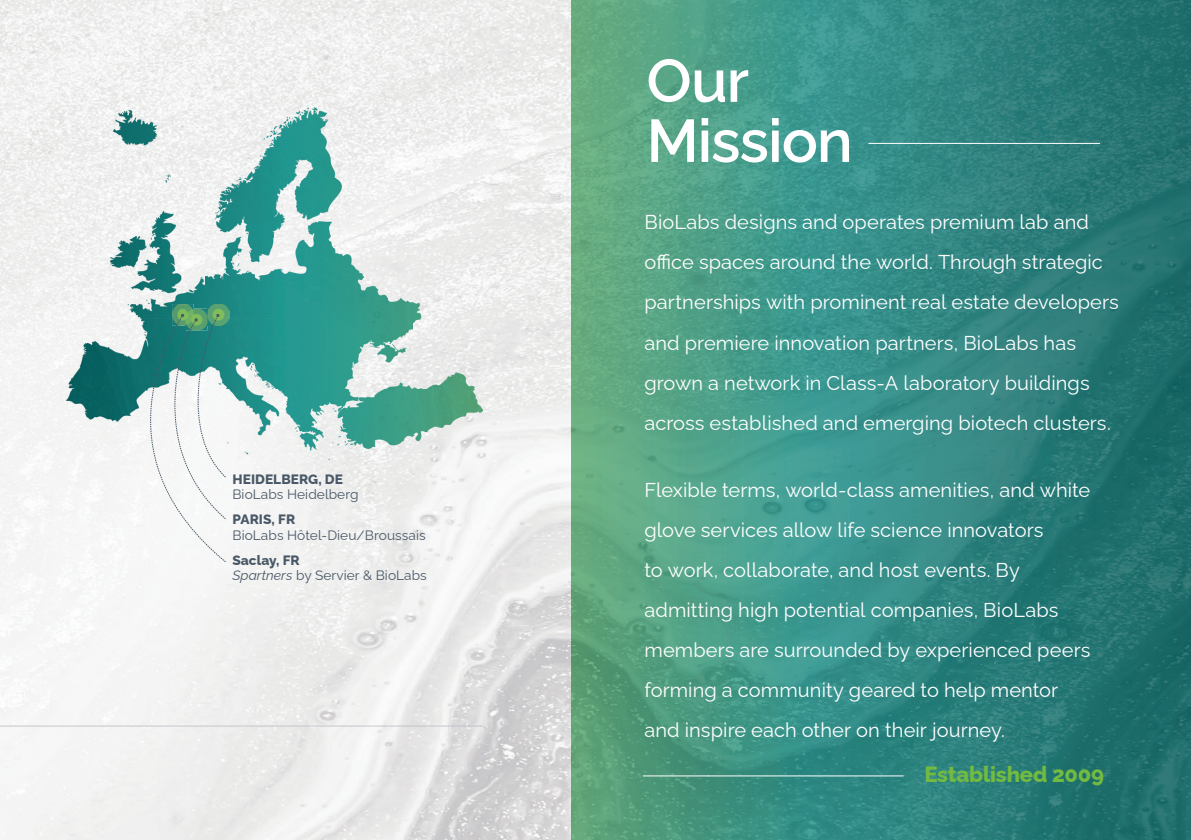
<style>
.page{position:relative;width:1191px;height:840px;background:#fff}
.page>*{position:absolute;margin:0;border:0;box-sizing:border-box;transform-origin:0 0}
.t1{font:600 60px/60px "Raleway";letter-spacing:-.015em;color:#fff}
.t2{font:800 22px "Raleway";letter-spacing:-.01em;color:#72ba40}
.t3{font:20px/40px "Raleway";letter-spacing:.005em;color:#fff}
.t4{font:13.6px/15.6px "Raleway";letter-spacing:.005em;color:#495867}
.t5{font:800 13.6px "Raleway";letter-spacing:.005em;color:#495867}
.s1{font-weight:800}
.s2{font-style:italic}
</style>
<div class="page">
<img style="left:0;top:0;width:1191px;height:839px">
<hr style="left:868px;top:143px;width:231px;height:1px;background:#fff">
<hr style="left:643px;top:775px;width:260px;height:1px;background:#fff">
<img style="left:66px;top:108px;width:416px;height:351px">
<img style="left:208px;top:304px;width:21px;height:21px">
<img style="left:172px;top:304px;width:21px;height:9px">
<img style="left:193px;top:308px;width:14px;height:5px">
<img style="left:186px;top:308px;width:7px;height:5px">
<svg style="left:103px;top:313px;width:123px;height:249px"></svg>
<img style="left:0;top:725px;width:483px;height:1px">
<p class="t5" style="left:232px;top:468px;width:112px">HEIDELBERG, DE</p>
<p class="t4" style="left:232px;top:485px;width:128px">BioLabs Heidelberg</p>
<p class="t5" style="left:232px;top:508px;width:64px">PARIS, FR</p>
<p class="t4" style="left:232px;top:525px;width:195px">BioLabs Hôtel-Dieu/Broussais</p>
<p class="t4" style="left:232px;top:550px;width:196px"><span class="s1">Saclay, FR<br></span><span class="s2">Spartners</span> by Servier &amp; BioLabs</p>
<h1 class="t1" style="left:646px;top:44px;width:208px">Our<br>Mission</h1>
<p class="t3" style="left:644px;top:200px;width:476px">BioLabs designs and operates premium lab and office spaces around the world. Through strategic partnerships with prominent real estate developers and premiere innovation partners, BioLabs has grown a network in Class-A laboratory buildings across established and emerging biotech clusters.</p>
<p class="t3" style="left:644px;top:467px;width:447px">Flexible terms, world-class amenities, and white glove services allow life science innovators<br>to work, collaborate, and host events. By admitting high potential companies, BioLabs members are surrounded by experienced peers forming a community geared to help mentor and inspire each other on their journey.</p>
<p class="t2" style="left:924px;top:756px;width:181px">Established 2009</p>
</div>
